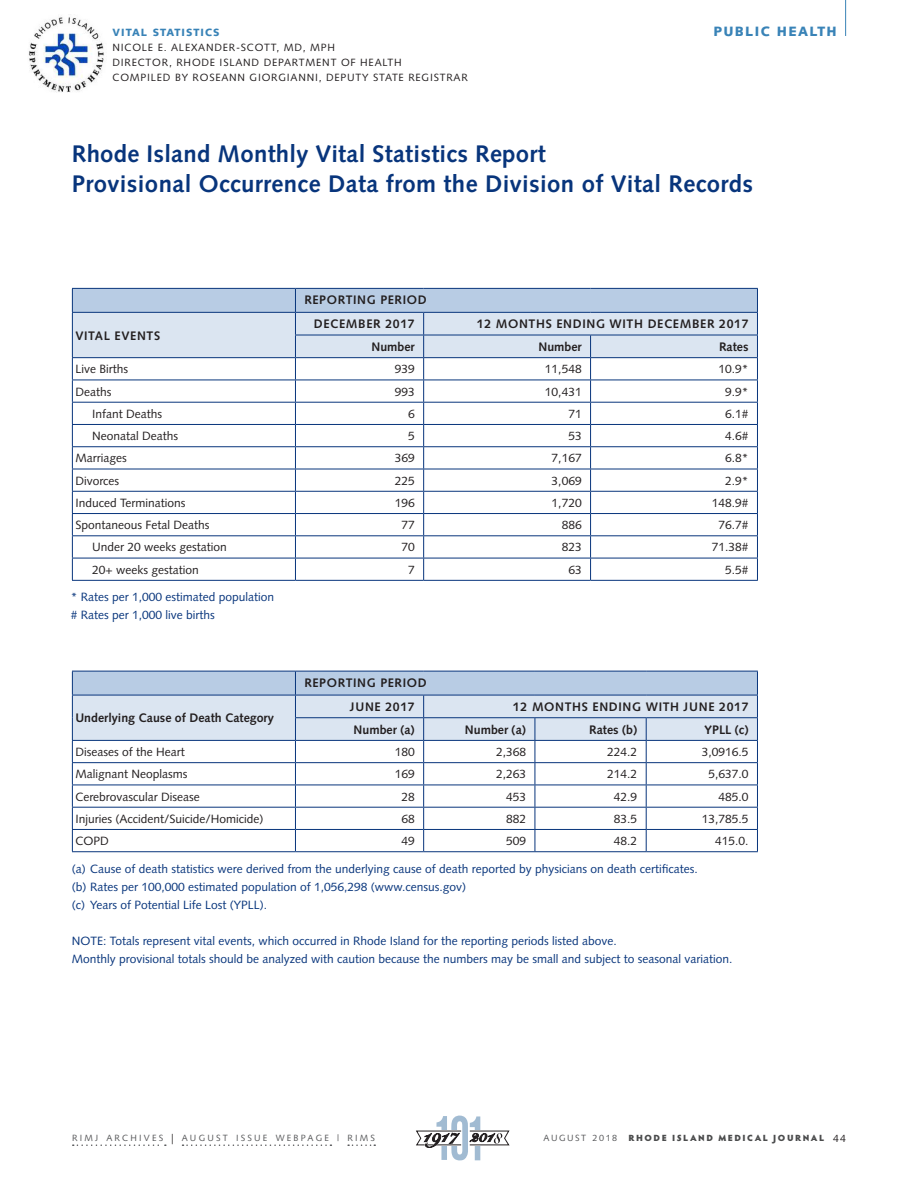
<style>
.page{position:relative;width:918px;height:1188px;background:#fff}
.page>*{position:absolute;margin:0;border:0;box-sizing:border-box;transform-origin:0 0}
.CLINICAL_TITLE{font:700 24px/30px "Syntax";letter-spacing:.015em;color:#08357c}
.dept_blue{font:900 13.5px "Syntax";letter-spacing:.1em;color:#3983b7}
.clinical_text__9_12{font:700 12.3px "Syntax";letter-spacing:.05em;color:#231f20}
.clinical_text__9_12-2{font:700 12.3px "Syntax";color:#231f20}
.clinical_figure_capt{font:12px/18px "Syntax";color:#08357c}
.clinical_text__9_12-3{font:12px "Syntax";color:#231f20}
.column_Text__9_14{font:12px "Syntax";color:#231f20}
.byline_author{font:10.5px/15px "Syntax";letter-spacing:.075em;color:#231f20}
.t1{font:9px "Syntax";letter-spacing:.245em;color:#57585a}
.t2{font:900 9px "Hypatia Sans Pro";letter-spacing:.17em;color:#4b4c4d}
.t3{font:9px "Syntax";letter-spacing:.17em;color:#57585a}
.s1{font-weight:900;color:#3983b7}
.s2{font-size:13.5px;color:#231f20}
.s3{font-family:"Syntax";font-weight:400;font-size:10.5px;color:#231f20}
</style>
<div class="page">
<hr style="left:845px;top:0;width:1px;height:36px;background:#3983b7">
<img style="left:28px;top:17px;width:76px;height:76px">
<svg style="left:72px;top:288px;width:686px;height:292px"></svg>
<hr style="left:72px;top:580px;width:223px;height:1px;background:#08357c">
<hr style="left:295px;top:580px;width:129px;height:1px;background:#08357c">
<hr style="left:424px;top:580px;width:167px;height:1px;background:#08357c">
<hr style="left:591px;top:580px;width:167px;height:1px;background:#08357c">
<svg style="left:72px;top:671px;width:686px;height:180px"></svg>
<hr style="left:72px;top:851px;width:223px;height:1px;background:#08357c">
<hr style="left:295px;top:851px;width:129px;height:1px;background:#08357c">
<hr style="left:424px;top:851px;width:111px;height:1px;background:#08357c">
<hr style="left:535px;top:851px;width:111px;height:1px;background:#08357c">
<hr style="left:646px;top:851px;width:112px;height:1px;background:#08357c">
<svg style="left:416px;top:1116px;width:94px;height:44px"></svg>
<svg style="left:73px;top:1144px;width:93px;height:2px"></svg>
<svg style="left:183px;top:1144px;width:148px;height:2px"></svg>
<svg style="left:348px;top:1144px;width:27px;height:2px"></svg>
<p class="byline_author" style="left:113px;top:25px;width:357px"><span class="s1">VITAL STATISTICS<br></span>NICOLE E. ALEXANDER-SCOTT, MD, MPH<br>DIRECTOR, RHODE ISLAND DEPARTMENT OF HEALTH<br>COMPILED BY ROSEANN GIORGIANNI, DEPUTY STATE REGISTRAR</p>
<p class="dept_blue" style="left:713px;top:23px;width:125px">PUBLIC HEALTH</p>
<p class="CLINICAL_TITLE" style="left:72px;top:139px;width:683px">Rhode Island Monthly Vital Statistics Report<br>Provisional Occurrence Data from the Division of Vital Records</p>
<p class="clinical_text__9_12" style="left:75px;top:328px;width:86px">VITAL EVENTS</p>
<p class="clinical_text__9_12" style="left:304px;top:293px;width:124px">REPORTING PERIOD</p>
<p class="clinical_text__9_12" style="left:314px;top:317px;width:102px">DECEMBER 2017</p>
<p class="clinical_text__9_12" style="left:477px;top:317px;width:273px">12 MONTHS ENDING WITH DECEMBER 2017</p>
<p class="clinical_text__9_12" style="left:372px;top:340px;width:45px">Number</p>
<p class="clinical_text__9_12" style="left:538px;top:340px;width:45px">Number</p>
<p class="clinical_text__9_12" style="left:719px;top:340px;width:31px">Rates</p>
<p class="clinical_text__9_12-3" style="left:75px;top:362px;width:54px">Live Births</p>
<p class="clinical_text__9_12-3" style="left:395px;top:362px;width:22px">939</p>
<p class="clinical_text__9_12-3" style="left:545px;top:362px;width:38px">11,548</p>
<p class="clinical_text__9_12-3" style="left:719px;top:362px;width:32px">10.9*</p>
<p class="clinical_text__9_12-3" style="left:75px;top:384px;width:37px">Deaths</p>
<p class="clinical_text__9_12-3" style="left:395px;top:384px;width:22px">993</p>
<p class="clinical_text__9_12-3" style="left:545px;top:384px;width:38px">10,431</p>
<p class="clinical_text__9_12-3" style="left:725px;top:384px;width:25px">9.9*</p>
<p class="clinical_text__9_12-3" style="left:92px;top:407px;width:72px">Infant Deaths</p>
<p class="clinical_text__9_12-3" style="left:408px;top:407px;width:8px">6</p>
<p class="clinical_text__9_12-3" style="left:568px;top:407px;width:15px">71</p>
<p class="clinical_text__9_12-3" style="left:725px;top:407px;width:25px">6.1#</p>
<p class="clinical_text__9_12-3" style="left:92px;top:429px;width:88px">Neonatal Deaths</p>
<p class="clinical_text__9_12-3" style="left:408px;top:429px;width:8px">5</p>
<p class="clinical_text__9_12-3" style="left:568px;top:429px;width:15px">53</p>
<p class="clinical_text__9_12-3" style="left:725px;top:429px;width:25px">4.6#</p>
<p class="clinical_text__9_12-3" style="left:75px;top:451px;width:53px">Marriages</p>
<p class="clinical_text__9_12-3" style="left:395px;top:451px;width:22px">369</p>
<p class="clinical_text__9_12-3" style="left:552px;top:451px;width:32px">7,167</p>
<p class="clinical_text__9_12-3" style="left:725px;top:451px;width:25px">6.8*</p>
<p class="clinical_text__9_12-3" style="left:75px;top:473px;width:45px">Divorces</p>
<p class="clinical_text__9_12-3" style="left:395px;top:473px;width:22px">225</p>
<p class="clinical_text__9_12-3" style="left:552px;top:473px;width:32px">3,069</p>
<p class="clinical_text__9_12-3" style="left:725px;top:473px;width:25px">2.9*</p>
<p class="clinical_text__9_12-3" style="left:75px;top:496px;width:112px">Induced Terminations</p>
<p class="clinical_text__9_12-3" style="left:395px;top:496px;width:22px">196</p>
<p class="column_Text__9_14" style="left:552px;top:496px;width:32px">1,720</p>
<p class="column_Text__9_14" style="left:712px;top:496px;width:38px">148.9#</p>
<p class="clinical_text__9_12-3" style="left:75px;top:518px;width:136px">Spontaneous Fetal Deaths</p>
<p class="clinical_text__9_12-3" style="left:401px;top:518px;width:15px">77</p>
<p class="column_Text__9_14" style="left:562px;top:518px;width:22px">886</p>
<p class="column_Text__9_14" style="left:719px;top:518px;width:32px">76.7#</p>
<p class="clinical_text__9_12-3" style="left:92px;top:540px;width:136px">Under 20 weeks gestation</p>
<p class="clinical_text__9_12-3" style="left:401px;top:540px;width:15px">70</p>
<p class="column_Text__9_14" style="left:562px;top:540px;width:22px">823</p>
<p class="column_Text__9_14" style="left:712px;top:540px;width:38px">71.38#</p>
<p class="clinical_text__9_12-3" style="left:92px;top:562px;width:108px">20+ weeks gestation</p>
<p class="clinical_text__9_12-3" style="left:408px;top:562px;width:8px">7</p>
<p class="column_Text__9_14" style="left:568px;top:562px;width:15px">63</p>
<p class="column_Text__9_14" style="left:725px;top:562px;width:25px">5.5#</p>
<p class="clinical_figure_capt" style="left:71px;top:588px;width:205px">* Rates per 1,000 estimated population</p>
<p class="clinical_figure_capt" style="left:71px;top:606px;width:146px"># Rates per 1,000 live births</p>
<p class="clinical_text__9_12-2" style="left:75px;top:711px;width:200px">Underlying Cause of Death Category</p>
<p class="clinical_text__9_12" style="left:304px;top:676px;width:124px">REPORTING PERIOD</p>
<p class="clinical_text__9_12" style="left:350px;top:700px;width:66px">JUNE 2017</p>
<p class="clinical_text__9_12" style="left:513px;top:700px;width:237px">12 MONTHS ENDING WITH JUNE 2017</p>
<p class="clinical_text__9_12" style="left:354px;top:722px;width:63px">Number (a)</p>
<p class="clinical_text__9_12" style="left:465px;top:722px;width:63px">Number (a)</p>
<p class="clinical_text__9_12" style="left:589px;top:722px;width:50px">Rates (b)</p>
<p class="clinical_text__9_12" style="left:705px;top:722px;width:45px">YPLL (c)</p>
<p class="clinical_text__9_12-3" style="left:75px;top:745px;width:111px">Diseases of the Heart</p>
<p class="clinical_text__9_12-3" style="left:395px;top:745px;width:22px">180</p>
<p class="clinical_text__9_12-3" style="left:496px;top:745px;width:32px">2,368</p>
<p class="clinical_text__9_12-3" style="left:607px;top:745px;width:32px">224.2</p>
<p class="clinical_text__9_12-3" style="left:702px;top:745px;width:48px">3,0916.5</p>
<p class="clinical_text__9_12-3" style="left:75px;top:767px;width:114px">Malignant Neoplasms</p>
<p class="clinical_text__9_12-3" style="left:395px;top:767px;width:22px">169</p>
<p class="clinical_text__9_12-3" style="left:496px;top:767px;width:32px">2,263</p>
<p class="clinical_text__9_12-3" style="left:607px;top:767px;width:32px">214.2</p>
<p class="clinical_text__9_12-3" style="left:709px;top:767px;width:42px">5,637.0</p>
<p class="clinical_text__9_12-3" style="left:75px;top:789px;width:126px">Cerebrovascular Disease</p>
<p class="clinical_text__9_12-3" style="left:401px;top:789px;width:15px">28</p>
<p class="clinical_text__9_12-3" style="left:506px;top:789px;width:22px">453</p>
<p class="clinical_text__9_12-3" style="left:614px;top:789px;width:25px">42.9</p>
<p class="clinical_text__9_12-3" style="left:719px;top:789px;width:32px">485.0</p>
<p class="clinical_text__9_12-3" style="left:75px;top:812px;width:189px">Injuries (Accident/Suicide/Homicide)</p>
<p class="clinical_text__9_12-3" style="left:401px;top:812px;width:15px">68</p>
<p class="clinical_text__9_12-3" style="left:506px;top:812px;width:22px">882</p>
<p class="clinical_text__9_12-3" style="left:614px;top:812px;width:25px">83.5</p>
<p class="clinical_text__9_12-3" style="left:702px;top:812px;width:48px">13,785.5</p>
<p class="clinical_text__9_12-3" style="left:75px;top:834px;width:35px">COPD</p>
<p class="clinical_text__9_12-3" style="left:401px;top:834px;width:15px">49</p>
<p class="clinical_text__9_12-3" style="left:506px;top:834px;width:22px">509</p>
<p class="clinical_text__9_12-3" style="left:614px;top:834px;width:25px">48.2</p>
<p class="clinical_text__9_12-3" style="left:715px;top:834px;width:35px">415.0.</p>
<p class="clinical_figure_capt" style="left:72px;top:860px;width:628px">(a) Cause of death statistics were derived from the underlying cause of death reported by physicians on death certificates.</p>
<p class="clinical_figure_capt" style="left:72px;top:878px;width:396px">(b) Rates per 100,000 estimated population of 1,056,298 (www.census.gov)</p>
<p class="clinical_figure_capt" style="left:72px;top:896px;width:197px">(c) Years of Potential Life Lost (YPLL).</p>
<p class="clinical_figure_capt" style="left:72px;top:932px;width:662px">NOTE: Totals represent vital events, which occurred in Rhode Island for the reporting periods listed above.<br>Monthly provisional totals should be analyzed with caution because the numbers may be small and subject to seasonal variation.</p>
<p class="t1" style="left:72px;top:1132px;width:305px">RIMJ ARCHIVES <span class="s2">|</span> AUGUST ISSUE WEBPAGE | RIMS</p>
<p class="t3" style="left:544px;top:1132px;width:75px">AUGUST 2018</p>
<p class="t2" style="left:629px;top:1131px;width:219px">RHODE ISLAND MEDICAL JOURNAL <span class="s3">44</span></p>
</div>
